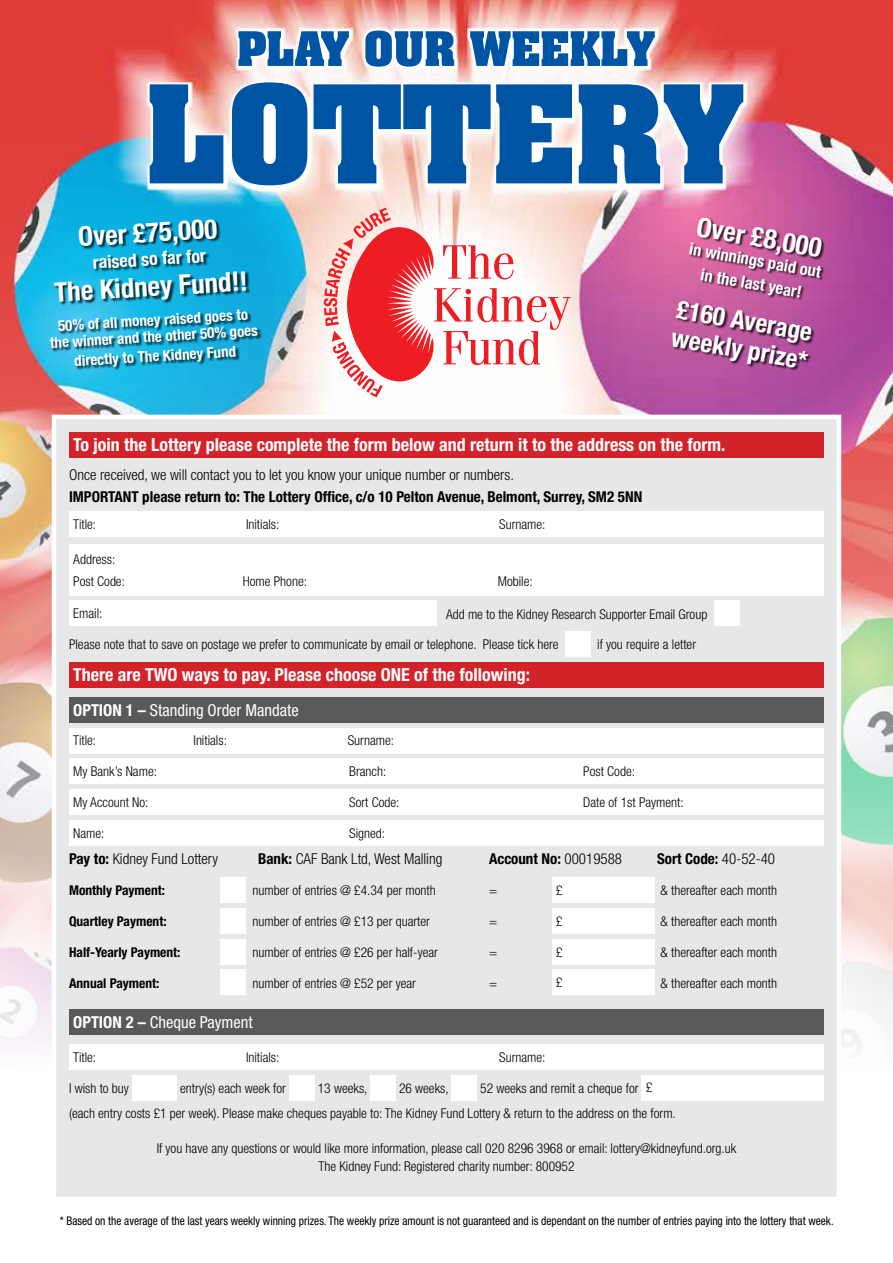
<style>
.page{position:relative;width:893px;height:1263px;background:#fff}
.page>*{position:absolute;margin:0;border:0;box-sizing:border-box;transform-origin:0 0}
.t1{font:700 condensed 27px "Helvetica Neue LT Std";color:#fff}
.t2{font:700 condensed 25.5px/28.5px "Helvetica Neue LT Std";color:#fff}
.t3{font:700 condensed 18px "Helvetica Neue LT Std";color:#fff}
.t4{font:condensed 16.5px "Helvetica Neue LT Std";color:#fff}
.t5{font:700 condensed 16.5px/23.2px "Helvetica Neue LT Std";color:#fff;text-align:center}
.t6{font:300 condensed 15px "Helvetica Neue LT Std";color:#000}
.t7{font:700 condensed 15px "Helvetica Neue LT Std";color:#000}
.t8{font:700 condensed 15px/16.5px "Helvetica Neue LT Std";color:#fff;text-align:center}
.t9{font:300 condensed 13.5px/22.2px "Helvetica Neue LT Std";color:#000}
.t10{font:700 condensed 13.5px "Helvetica Neue LT Std";color:#000}
.t11{font:condensed 12px "Helvetica Neue LT Std";color:#000;scale:.95 1}
.s1{font-weight:700}
.s2{font-weight:300}
</style>
<div class="page">
<img style="left:0;top:0;width:893px;height:1049px">
<div style="left:54px;top:417px;width:785px;height:782px;background:#e6e7e8"></div>
<div style="left:69px;top:432px;width:755px;height:25px;background:#d2232a"></div>
<div style="left:69px;top:511px;width:755px;height:26px;background:#fff"></div>
<div style="left:69px;top:544px;width:755px;height:51px;background:#fff"></div>
<div style="left:69px;top:601px;width:368px;height:25px;background:#fff"></div>
<div style="left:714px;top:601px;width:25px;height:25px;background:#fff"></div>
<div style="left:565px;top:631px;width:26px;height:26px;background:#fff"></div>
<div style="left:69px;top:662px;width:755px;height:26px;background:#d2232a"></div>
<div style="left:69px;top:697px;width:755px;height:26px;background:#58595b"></div>
<div style="left:69px;top:728px;width:755px;height:25px;background:#fff"></div>
<div style="left:69px;top:759px;width:755px;height:25px;background:#fff"></div>
<div style="left:69px;top:789px;width:755px;height:26px;background:#fff"></div>
<div style="left:69px;top:820px;width:755px;height:26px;background:#fff"></div>
<div style="left:221px;top:877px;width:25px;height:26px;background:#fff"></div>
<div style="left:552px;top:877px;width:102px;height:26px;background:#fff"></div>
<div style="left:221px;top:908px;width:25px;height:26px;background:#fff"></div>
<div style="left:552px;top:908px;width:102px;height:26px;background:#fff"></div>
<div style="left:221px;top:939px;width:25px;height:25px;background:#fff"></div>
<div style="left:552px;top:939px;width:102px;height:25px;background:#fff"></div>
<div style="left:221px;top:970px;width:25px;height:25px;background:#fff"></div>
<div style="left:552px;top:970px;width:102px;height:25px;background:#fff"></div>
<div style="left:69px;top:1009px;width:755px;height:25px;background:#58595b"></div>
<div style="left:69px;top:1044px;width:755px;height:25px;background:#fff"></div>
<div style="left:132px;top:1075px;width:45px;height:25px;background:#fff"></div>
<div style="left:289px;top:1075px;width:26px;height:25px;background:#fff"></div>
<div style="left:370px;top:1075px;width:26px;height:25px;background:#fff"></div>
<div style="left:451px;top:1075px;width:26px;height:25px;background:#fff"></div>
<div style="left:642px;top:1075px;width:182px;height:25px;background:#fff"></div>
<div style="left:52px;top:415px;width:789px;height:786px;border:4px solid #fff"></div>
<svg style="left:324px;top:208px;width:247px;height:189px"></svg>
<svg style="left:150px;top:84px;width:73px;height:99px;background:#507baf"></svg>
<svg style="left:232px;top:82px;width:75px;height:103px;background:#2d71b2"></svg>
<svg style="left:314px;top:84px;width:258px;height:99px;background:#5083b7"></svg>
<svg style="left:579px;top:84px;width:164px;height:99px;background:#467db8"></svg>
<svg style="left:238px;top:31px;width:111px;height:35px"></svg>
<svg style="left:365px;top:31px;width:89px;height:36px"></svg>
<svg style="left:470px;top:31px;width:185px;height:35px"></svg>
<div style="left:50px;top:219px;width:212px;height:151px;background:#000;opacity:.75"></div>
<div style="left:673px;top:218px;width:152px;height:153px;background:#000;opacity:.75"></div>
<h1 class="t1" style="left:77px;top:221px;width:141px;rotate:-4deg">Over £75,000</h1>
<h3 class="t3" style="left:92px;top:252px;width:115px;rotate:-4deg">raised so far for</h3>
<h1 class="t1" style="left:53px;top:277px;width:195px;rotate:-4deg">The Kidney Fund!!</h1>
<p class="t8" style="left:48px;top:319px;width:210px;rotate:-4deg">50% of all money raised goes to the winner and the other 50% goes</p>
<p class="t8" style="left:74px;top:353px;width:164px;rotate:-4deg">directly to The Kidney Fund</p>
<h1 class="t1" style="left:700px;top:210px;width:128px;rotate:10deg">Over £8,000</h1>
<p class="t5" style="left:692px;top:237px;width:135px;rotate:10deg">in winnings paid out in the last year!</p>
<h2 class="t2" style="left:679px;top:294px;width:139px;rotate:10deg">£160 Average weekly prize*</h2>
<h3 class="t3" style="left:73px;top:434px;width:654px">To join the Lottery please complete the form below and return it to the address on the form.</h3>
<p class="t6" style="left:69px;top:466px;width:446px">Once received, we will contact you to let you know your unique number or numbers.</p>
<p class="t7" style="left:69px;top:487px;width:575px">IMPORTANT please return to: The Lottery Office, c/o 10 Pelton Avenue, Belmont, Surrey, SM2 5NN</p>
<p class="t9" style="left:73px;top:513px;width:24px">Title:</p>
<p class="t9" style="left:246px;top:513px;width:35px">Initials:</p>
<p class="t9" style="left:499px;top:513px;width:48px">Surname:</p>
<p class="t9" style="left:73px;top:547px;width:53px">Address:<br>Post Code:</p>
<p class="t9" style="left:243px;top:570px;width:66px">Home Phone:</p>
<p class="t9" style="left:498px;top:570px;width:36px">Mobile:</p>
<p class="t9" style="left:73px;top:602px;width:31px">Email:</p>
<p class="t9" style="left:446px;top:603px;width:263px">Add me to the Kidney Research Supporter Email Group</p>
<p class="t9" style="left:69px;top:633px;width:491px">Please note that to save on postage we prefer to communicate by email or telephone. Please tick here</p>
<p class="t9" style="left:597px;top:633px;width:100px">if you require a letter</p>
<h3 class="t3" style="left:73px;top:664px;width:458px">There are TWO ways to pay. Please choose ONE of the following:</h3>
<p class="t4" style="left:73px;top:700px;width:227px"><span class="s1">OPTION 1 –</span> Standing Order Mandate</p>
<p class="t9" style="left:73px;top:729px;width:24px">Title:</p>
<p class="t9" style="left:194px;top:729px;width:35px">Initials:</p>
<p class="t9" style="left:348px;top:729px;width:48px">Surname:</p>
<p class="t9" style="left:73px;top:760px;width:85px">My Bank’s Name:</p>
<p class="t9" style="left:349px;top:760px;width:38px">Branch:</p>
<p class="t9" style="left:583px;top:760px;width:53px">Post Code:</p>
<p class="t9" style="left:73px;top:791px;width:77px">My Account No:</p>
<p class="t9" style="left:349px;top:791px;width:52px">Sort Code:</p>
<p class="t9" style="left:583px;top:791px;width:102px">Date of 1st Payment:</p>
<p class="t9" style="left:73px;top:822px;width:33px">Name:</p>
<p class="t9" style="left:349px;top:822px;width:37px">Signed:</p>
<p class="t6" style="left:69px;top:850px;width:150px"><span class="s1">Pay to:</span> Kidney Fund Lottery</p>
<p class="t6" style="left:258px;top:850px;width:186px"><span class="s1">Bank:</span> CAF Bank Ltd, West Malling</p>
<p class="t7" style="left:489px;top:849px;width:135px">Account No: <span class="s2">00019588</span></p>
<p class="t7" style="left:657px;top:849px;width:120px">Sort Code: <span class="s2">40-52-40</span></p>
<p class="t10" style="left:69px;top:882px;width:98px">Monthly Payment:</p>
<p class="t9" style="left:252px;top:879px;width:185px">number of entries @ £4.34 per month</p>
<p class="t9" style="left:489px;top:879px;width:10px">=</p>
<p class="t9" style="left:556px;top:879px;width:8px">£</p>
<p class="t9" style="left:661px;top:879px;width:118px">&amp; thereafter each month</p>
<p class="t10" style="left:69px;top:913px;width:99px">Quartley Payment:</p>
<p class="t9" style="left:252px;top:910px;width:179px">number of entries @ £13 per quarter</p>
<p class="t9" style="left:489px;top:910px;width:10px">=</p>
<p class="t9" style="left:556px;top:910px;width:8px">£</p>
<p class="t9" style="left:661px;top:910px;width:118px">&amp; thereafter each month</p>
<p class="t10" style="left:69px;top:944px;width:113px">Half-Yearly Payment:</p>
<p class="t9" style="left:252px;top:941px;width:187px">number of entries @ £26 per half-year</p>
<p class="t9" style="left:489px;top:941px;width:10px">=</p>
<p class="t9" style="left:556px;top:940px;width:8px">£</p>
<p class="t9" style="left:661px;top:941px;width:118px">&amp; thereafter each month</p>
<p class="t10" style="left:69px;top:975px;width:92px">Annual Payment:</p>
<p class="t9" style="left:252px;top:972px;width:165px">number of entries @ £52 per year</p>
<p class="t9" style="left:489px;top:972px;width:10px">=</p>
<p class="t9" style="left:556px;top:971px;width:8px">£</p>
<p class="t9" style="left:661px;top:972px;width:118px">&amp; thereafter each month</p>
<p class="t4" style="left:73px;top:1012px;width:181px"><span class="s1">OPTION 2 –</span> Cheque Payment</p>
<p class="t9" style="left:73px;top:1045px;width:24px">Title:</p>
<p class="t9" style="left:246px;top:1045px;width:35px">Initials:</p>
<p class="t9" style="left:499px;top:1045px;width:48px">Surname:</p>
<p class="t9" style="left:69px;top:1077px;width:61px">I wish to buy</p>
<p class="t9" style="left:180px;top:1077px;width:107px">entry(s) each week for</p>
<p class="t9" style="left:318px;top:1077px;width:51px">13 weeks,</p>
<p class="t9" style="left:399px;top:1077px;width:51px">26 weeks,</p>
<p class="t9" style="left:69px;top:1075px;width:608px;line-height:25.5px;text-indent:411px">52 weeks and remit a cheque for £ (each entry costs £1 per week). Please make cheques payable to: The Kidney Fund Lottery &amp; return to the address on the form.</p>
<p class="t9" style="left:157px;top:1139px;width:581px;line-height:18px;text-align:center">If you have any questions or would like more information, please call 020 8296 3968 or email: lottery@kidneyfund.org.uk<br>The Kidney Fund: Registered charity number: 800952</p>
<p class="t11" style="left:60px;top:1213px;width:816px">* Based on the average of the last years weekly winning prizes. The weekly prize amount is not guaranteed and is dependant on the number of entries paying into the lottery that week.</p>
</div>
